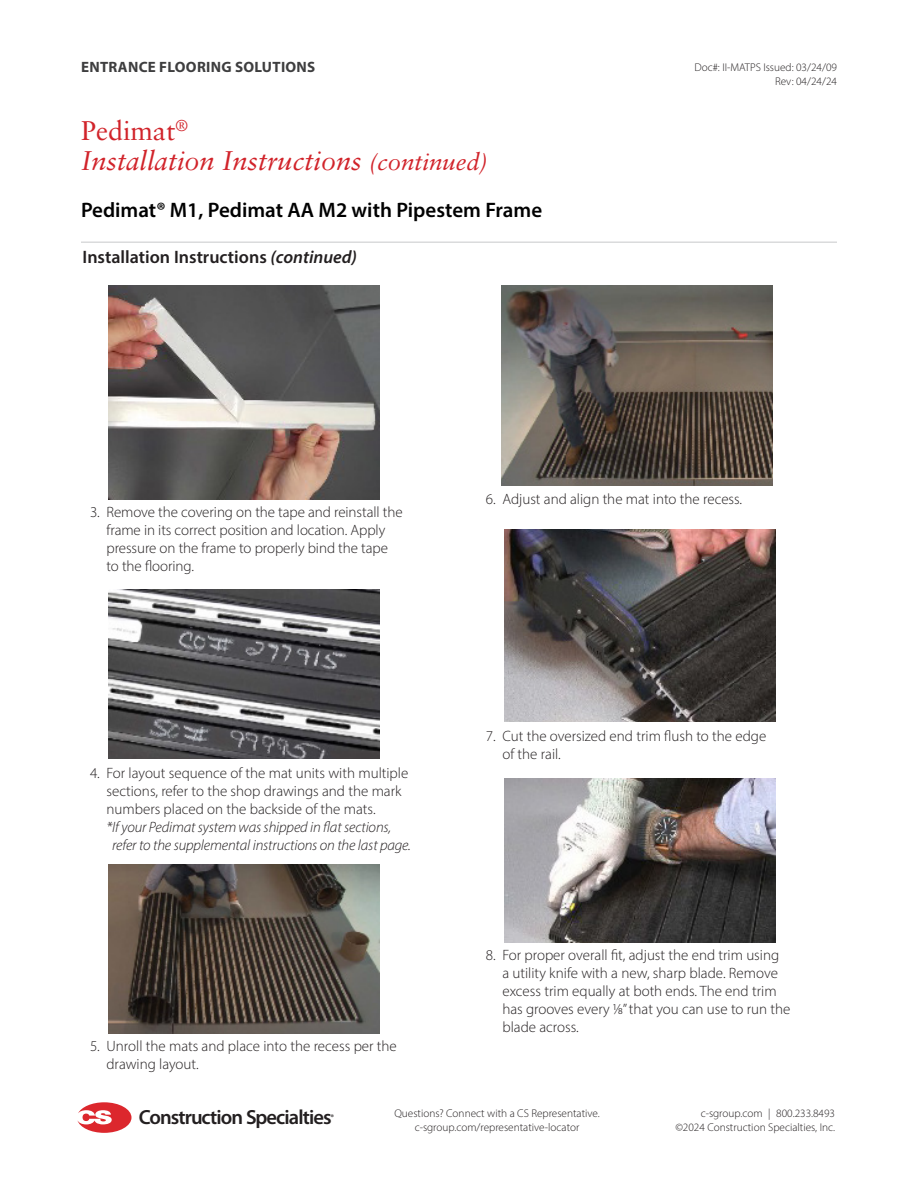
<style>
.page{position:relative;width:918px;height:1188px;background:#fff}
.page>*{position:absolute;margin:0;border:0;box-sizing:border-box;transform-origin:0 0}
.t1{font:italic 27px/30px "Sabon LT Pro";color:#d1232a}
.t2{font:600 21px "Myriad Pro";color:#000}
.t3{font:600 20.4px "Myriad Pro";letter-spacing:-.045em;color:#231f20}
.Bullet_List_Subhead{font:600 18px "Myriad Pro";color:#231f20}
.t4{font:300 15px/18px "Myriad Pro";color:#231f20}
.t5{font:italic 300 15px "Myriad Pro";letter-spacing:-.01em;color:#231f20}
.t6{font:700 15px "Myriad Pro";letter-spacing:.02em;color:#3e3e3f}
.t7{font:300 11.25px/14.2px "Myriad Pro";color:#231f20;text-align:right}
.t8{font:600 8.25px "Myriad Pro";color:#231f20}
.s1{font-style:normal}
.s2{font-size:24px}
.s3{font-style:italic}
</style>
<div class="page">
<img style="left:109px;top:590px;width:271px;height:169px">
<img style="left:505px;top:530px;width:271px;height:192px">
<img style="left:109px;top:864px;width:271px;height:169px">
<img style="left:502px;top:285px;width:271px;height:201px">
<img style="left:505px;top:779px;width:270px;height:163px">
<hr style="left:81px;top:242px;width:756px;height:1px;background:#c7c8ca">
<img style="left:109px;top:285px;width:271px;height:215px">
<svg style="left:77px;top:1102px;width:55px;height:31px"></svg>
<p class="t6" style="left:81px;top:57px;width:236px">ENTRANCE FLOORING SOLUTIONS</p>
<h1 class="t1" style="left:81px;top:115px;width:408px"><span class="s1">Pedimat</span><sup>®<br></sup>Installation Instructions <span class="s2">(continued)</span></h1>
<h2 class="t2" style="left:81px;top:197px;width:463px">Pedimat® M1, Pedimat AA M2 with Pipestem Frame</h2>
<p class="Bullet_List_Subhead" style="left:82px;top:246px;width:276px">Installation Instructions <span class="s3">(continued)</span></p>
<p class="t7" style="left:694px;top:61px;width:144px;line-height:13.5px">Doc#: II-MATPS Issued: 03/24/09<br>Rev: 04/24/24</p>
<p class="t4" style="left:106px;top:503px;width:298px;text-indent:-16px">3. Remove the covering on the tape and reinstall the frame in its correct position and location. Apply pressure on the frame to properly bind the tape to the flooring.</p>
<p class="t4" style="left:90px;top:764px;width:320px">4. For layout sequence of the mat units with multiple</p>
<p class="t4" style="left:106px;top:782px;width:297px">sections, refer to the shop drawings and the mark</p>
<p class="t4" style="left:106px;top:800px;width:271px">numbers placed on the backside of the mats.</p>
<p class="t5" style="left:106px;top:818px;width:286px">*If your Pedimat system was shipped in flat sections,</p>
<p class="t5" style="left:112px;top:836px;width:300px">refer to the supplemental instructions on the last page.</p>
<p class="t4" style="left:106px;top:1037px;width:292px;text-indent:-16px">5. Unroll the mats and place into the recess per the drawing layout.</p>
<p class="t4" style="left:486px;top:490px;width:258px">6. Adjust and align the mat into the recess.</p>
<p class="t4" style="left:502px;top:727px;width:265px;text-indent:-16px">7. Cut the oversized end trim flush to the edge of the rail.</p>
<p class="t4" style="left:502px;top:946px;width:290px;text-indent:-16px">8. For proper overall fit, adjust the end trim using<br>a utility knife with a new, sharp blade. Remove excess trim equally at both ends. The end trim has grooves every 1/8” that you can use to run the blade across.</p>
<h3 class="t3" style="left:139px;top:1104px;width:194px">Construction Specialties</h3>
<p class="t8" style="left:331px;top:1112px;width:5px">®</p>
<p class="t7" style="left:394px;top:1106px;width:207px;text-align:center">Questions? Connect with a CS Representative. c-sgroup.com/representative-locator</p>
<p class="t7" style="left:675px;top:1106px;width:161px">c-sgroup.com | 800.233.8493 ©2024 Construction Specialties, Inc.</p>
</div>
